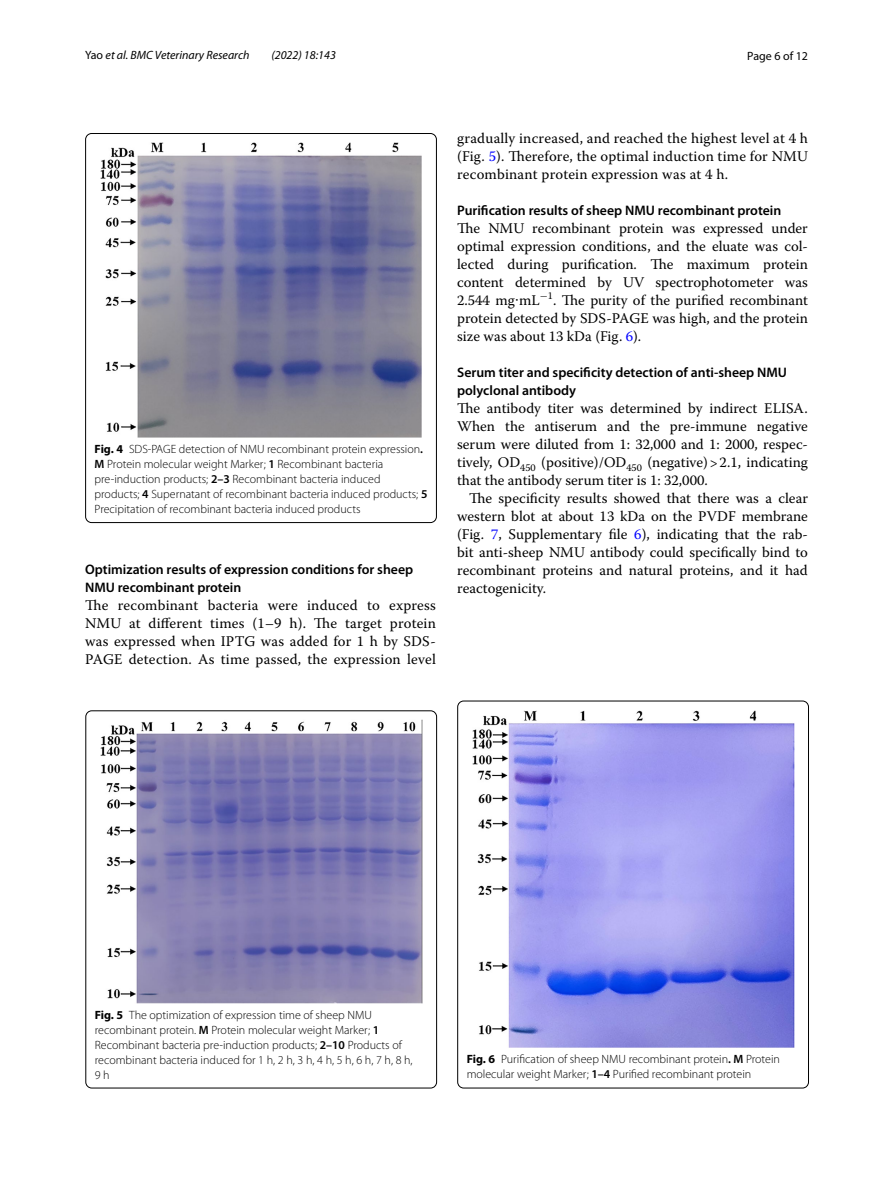
<style>
.page{position:relative;width:893px;height:1187px;background:#fff}
.page>*{position:absolute;margin:0;border:0;box-sizing:border-box;transform-origin:0 0}
.t1{font:14.7px/18px "Warnock Pro";letter-spacing:.005em;color:#000;text-align:justify}
.t2{font:600 13.8px/18px "Myriad Pro";color:#000}
.t3{font:300 12px/15px "Myriad Pro";color:#000}
.t4{font:italic 12px "Myriad Pro";color:#000}
.t5{font:12px "Myriad Pro";color:#000}
.s1{font-style:normal}
.s2{font-weight:700}
.s3{font-weight:600}
.s4{color:#00f}
.s5{font-family:"Code 2000"}
</style>
<div class="page">
<img style="left:100px;top:142px;width:322px;height:295px">
<div style="left:85px;top:133px;width:352px;height:389px;border:1px solid #000;border-radius:6px"></div>
<img style="left:100px;top:719px;width:322px;height:284px">
<div style="left:86px;top:710px;width:351px;height:378px;border:1px solid #000;border-radius:6px"></div>
<img style="left:472px;top:710px;width:322px;height:337px">
<div style="left:457px;top:700px;width:352px;height:388px;border:1px solid #000;border-radius:6px"></div>
<p class="t4" style="left:85px;top:48px;width:166px"><span class="s1">Yao</span> et al. BMC Veterinary Research</p>
<p class="t4" style="left:271px;top:48px;width:66px">(2022) 18:143</p>
<p class="t5" style="left:747px;top:48px;width:62px">Page 6 of 12</p>
<p class="t3" style="left:95px;top:441px;width:334px"><span class="s2">Fig. 4</span> SDS-PAGE detection of NMU recombinant protein expression<span class="s3">.<br>M</span> Protein molecular weight Marker; <span class="s3">1</span> Recombinant bacteria pre-induction products; <span class="s3">2–3</span> Recombinant bacteria induced products; <span class="s3">4</span> Supernatant of recombinant bacteria induced products; <span class="s3">5<br></span>Precipitation of recombinant bacteria induced products</p>
<p class="t2" style="left:85px;top:560px;width:330px">Optimization results of expression conditions for sheep<br>NMU recombinant protein</p>
<p class="t1" style="left:85px;top:596px;width:352px">The recombinant bacteria were induced to express NMU at different times (1–9 h). The target protein was expressed when IPTG was added for 1 h by SDS-PAGE detection. As time passed, the expression level</p>
<p class="t1" style="left:457px;top:128px;width:352px">gradually increased, and reached the highest level at 4 h (Fig. <span class="s4">5</span>). Therefore, the optimal induction time for NMU recombinant protein expression was at 4 h.</p>
<p class="t2" style="left:457px;top:201px;width:326px">Purification results of sheep NMU recombinant protein</p>
<p class="t1" style="left:457px;top:218px;width:352px">The NMU recombinant protein was expressed under optimal expression conditions, and the eluate was col&shy;lected during purification. The maximum protein content determined by UV spectrophotometer was 2.544 mg<span class="s5">⋅</span>mL<sup>−</sup><sup>1</sup>. The purity of the purified recombinant protein detected by SDS-PAGE was high, and the protein size was about 13 kDa (Fig. <span class="s4">6</span>).</p>
<p class="t2" style="left:457px;top:363px;width:331px">Serum titer and specificity detection of anti‑sheep NMU polyclonal antibody</p>
<p class="t1" style="left:457px;top:398px;width:352px">The antibody titer was determined by indirect ELISA.<br>When the antiserum and the pre-immune negative serum were diluted from 1: 32,000 and 1: 2000, respec&shy;tively, OD<sub>450</sub> (positive)/OD<sub>450</sub> (negative)&gt;2.1, indicating that the antibody serum titer is 1: 32,000.</p>
<p class="t1" style="left:457px;top:488px;width:352px;text-indent:12px">The specificity results showed that there was a clear western blot at about 13 kDa on the PVDF membrane (Fig. <span class="s4">7</span>, Supplementary file <span class="s4">6</span>), indicating that the rab&shy;bit anti-sheep NMU antibody could specifically bind to recombinant proteins and natural proteins, and it had reactogenicity.</p>
<p class="t3" style="left:95px;top:1007px;width:319px"><span class="s2">Fig. 5</span> The optimization of expression time of sheep NMU recombinant protein. <span class="s3">M</span> Protein molecular weight Marker; <span class="s3">1<br></span>Recombinant bacteria pre-induction products; <span class="s3">2–10</span> Products of recombinant bacteria induced for 1 h, 2 h, 3 h, 4 h, 5 h, 6 h, 7 h, 8 h, 9h</p>
<p class="t3" style="left:467px;top:1051px;width:315px"><span class="s2">Fig. 6</span> Purification of sheep NMU recombinant protein<span class="s3">. M</span> Protein molecular weight Marker; <span class="s3">1–4</span> Purified recombinant protein</p>
</div>
